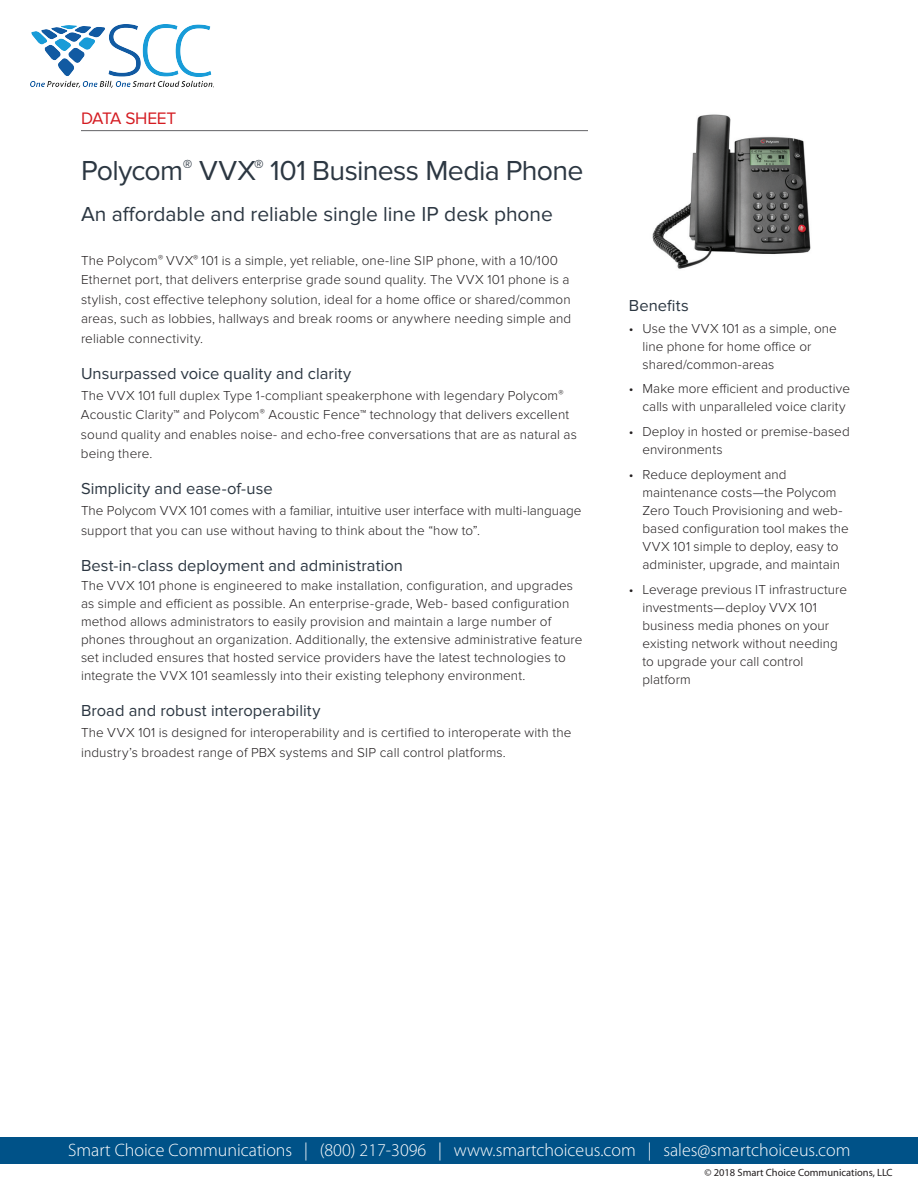
<style>
.page{position:relative;width:918px;height:1188px;background:#fff}
.page>*{position:absolute;margin:0;border:0;box-sizing:border-box;transform-origin:0 0}
.t1{font:28.5px "Proxima Nova";letter-spacing:-.025em;color:#2c3742}
.t2{font:21px "Proxima Nova";color:#2c3742}
.t3{font:300 18px "Myriad Pro";color:#fff}
.t4{font:17.25px "Proxima Nova";letter-spacing:-.015em;color:#d41b21}
.t5{font:16.5px "Proxima Nova";letter-spacing:.005em;color:#2c3742}
.t6{font:300 13.5px/18px "Proxima Nova";letter-spacing:.01em;color:#231f20}
.t7{font:10.5px "Myriad Pro";color:#231f20}
</style>
<div class="page">
<img style="left:30px;top:25px;width:183px;height:63px">
<div style="left:0;top:1137px;width:918px;height:27px;background:#005288"></div>
<hr style="left:81px;top:130px;width:507px;height:1px;background:#636366">
<img style="left:652px;top:114px;width:159px;height:155px">
<p class="t4" style="left:81px;top:108px;width:97px">DATA SHEET</p>
<h1 class="t1" style="left:81px;top:154px;width:504px">Polycom<sup>®</sup> VVX<sup>®</sup> 101 Business Media Phone</h1>
<h2 class="t2" style="left:81px;top:202px;width:473px">An affordable and reliable single line IP desk phone</h2>
<p class="t6" style="left:81px;top:251px;width:492px;line-height:19.5px">The Polycom<sup>®</sup> VVX<sup>®</sup> 101 is a simple, yet reliable, one-line SIP phone, with a 10/100<br>Ethernet port, that delivers enterprise grade sound quality. The VVX 101 phone is a stylish, cost effective telephony solution, ideal for a home office or shared/common areas, such as lobbies, hallways and break rooms or anywhere needing simple and reliable connectivity.</p>
<p class="t5" style="left:81px;top:364px;width:272px">Unsurpassed voice quality and clarity</p>
<p class="t6" style="left:81px;top:386px;width:498px;line-height:19.5px">The VVX 101 full duplex Type 1-compliant speakerphone with legendary Polycom<sup>® </sup>Acoustic Clarity™ and Polycom<sup>®</sup> Acoustic Fence™ technology that delivers excellent sound quality and enables noise- and echo-free conversations that are as natural as being there.</p>
<p class="t5" style="left:81px;top:479px;width:193px">Simplicity and ease-of-use</p>
<p class="t6" style="left:81px;top:501px;width:502px;line-height:19.5px">The Polycom VVX 101 comes with a familiar, intuitive user interface with multi-language support that you can use without having to think about the “how to”.</p>
<p class="t5" style="left:81px;top:556px;width:323px">Best-in-class deployment and administration</p>
<p class="t6" style="left:81px;top:577px;width:503px">The VVX 101 phone is engineered to make installation, configuration, and upgrades as simple and efficient as possible. An enterprise-grade, Web- based configuration method allows administrators to easily provision and maintain a large number of phones throughout an organization. Additionally, the extensive administrative feature set included ensures that hosted service providers have the latest technologies to integrate the VVX 101 seamlessly into their existing telephony environment.</p>
<p class="t5" style="left:81px;top:701px;width:241px">Broad and robust interoperability</p>
<p class="t6" style="left:81px;top:723px;width:492px;line-height:19.5px">The VVX 101 is designed for interoperability and is certified to interoperate with the industry’s broadest range of PBX systems and SIP call control platforms.</p>
<p class="t5" style="left:629px;top:296px;width:61px">Benefits</p>
<p class="t6" style="left:642px;top:319px;width:196px;text-indent:-14px">• Use the VVX 101 as a simple, one line phone for home office or shared/common-areas</p>
<p class="t6" style="left:642px;top:380px;width:209px;text-indent:-14px">• Make more efficient and productive calls with unparalleled voice clarity</p>
<p class="t6" style="left:642px;top:423px;width:209px;text-indent:-14px">• Deploy in hosted or premise-based environments</p>
<p class="t6" style="left:642px;top:466px;width:208px;text-indent:-14px">• Reduce deployment and maintenance costs—the Polycom<br>Zero Touch Provisioning and web&shy;based configuration tool makes the<br>VVX 101 simple to deploy, easy to administer, upgrade, and maintain</p>
<p class="t6" style="left:642px;top:580px;width:206px;text-indent:-14px">• Leverage previous IT infrastructure investments—deploy VVX 101 business media phones on your existing network without needing to upgrade your call control platform</p>
<h3 class="t3" style="left:68px;top:1140px;width:784px">Smart Choice Communications | (800) 217-3096 | www.smartchoiceus.com | sales@smartchoiceus.com</h3>
<p class="t7" style="left:704px;top:1166px;width:190px">© 2018 Smart Choice Communications, LLC</p>
</div>
